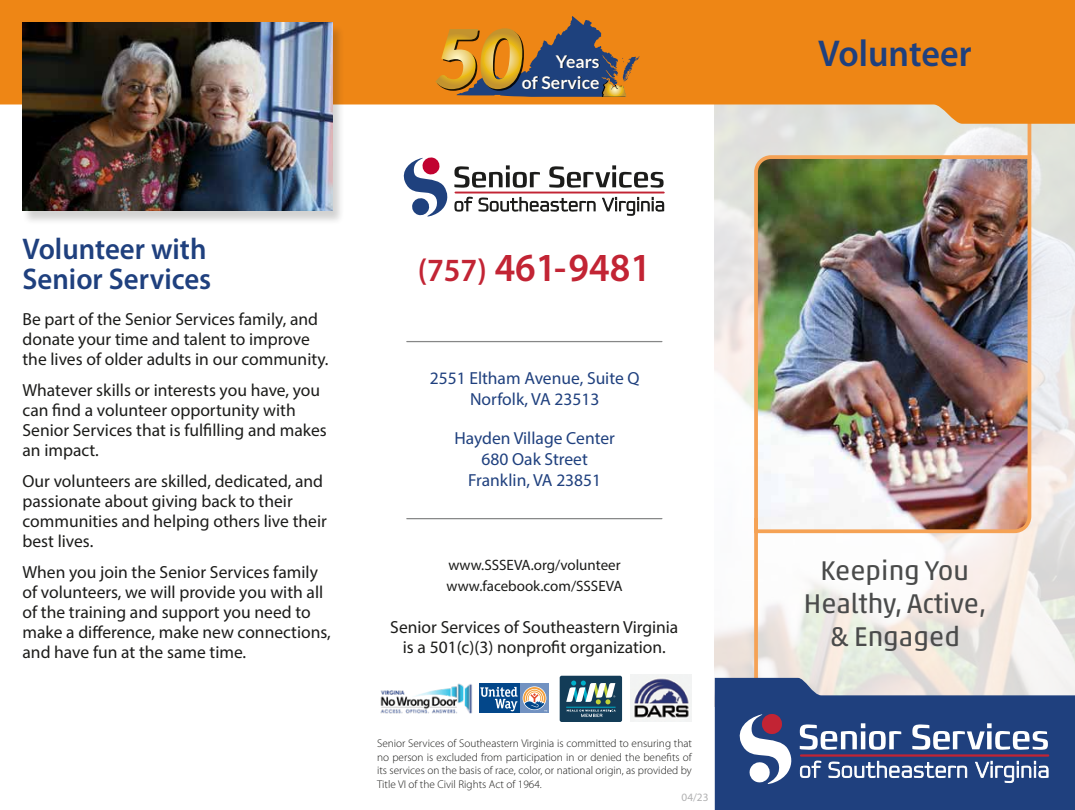
<style>
.page{position:relative;width:1075px;height:810px;background:#fff}
.page>*{position:absolute;margin:0;border:0;box-sizing:border-box;transform-origin:0 0}
.t1{font:600 40px "Myriad Pro";color:#c22434;scale:.96 1}
.t2{font:600 37.5px "Myriad Pro";color:#1f407e;scale:.96 1}
.t3{font:600 30px/30px "Myriad Pro";color:#1f407e;scale:.96 1}
.t4{font:27.5px/33px "Akko Pro";color:#4a4b4b;text-align:center}
.t5{font:700 17.62px/21.1px "Lato";color:#fff;text-align:right}
.t6{font:17.5px/20px "Myriad Pro";color:#1c1c1a}
.t7{font:17.5px/21.2px "Myriad Pro";color:#1f407e;text-align:center}
.t8{font:15px/20.6px "Myriad Pro";color:#1c1c1a}
.t9{font:300 11.25px/13.5px "Myriad Pro";color:#1c1c1a;text-align:justify}
.t10{font:11.25px "Myriad Pro";color:#b1b1b2}
.s1{font-size:32.5px}
</style>
<div class="page">
<svg style="left:714px;top:124px;width:360px;height:554px"></svg>
<img style="left:752px;top:153px;width:281px;height:382px">
<hr style="left:754px;top:518px;width:3px;height:172px;background:#f5a255">
<svg style="left:1027px;top:124px;width:4px;height:45px"></svg>
<svg style="left:0;top:0;width:1074px;height:124px;background:#ee9535"></svg>
<svg style="left:714px;top:678px;width:360px;height:132px;background:#3e598d"></svg>
<svg style="left:737px;top:713px;width:55px;height:72px"></svg>
<svg style="left:799px;top:723px;width:102px;height:27px"></svg>
<svg style="left:912px;top:723px;width:135px;height:27px"></svg>
<svg style="left:799px;top:760px;width:22px;height:18px"></svg>
<svg style="left:828px;top:761px;width:139px;height:17px"></svg>
<svg style="left:974px;top:761px;width:74px;height:22px"></svg>
<hr style="left:801px;top:754px;width:247px;height:3px;background:#c22434">
<div style="left:21px;top:24px;width:323px;height:201px;background:#1c1c1a;opacity:.2"></div>
<img style="left:22px;top:22px;width:310px;height:188px">
<div style="left:559px;top:676px;width:63px;height:46px;background:#133c57;border-radius:2px"></div>
<hr style="left:566px;top:707px;width:49px;height:1px;background:#00b0ca">
<svg style="left:566px;top:681px;width:49px;height:23px"></svg>
<svg style="left:566px;top:710px;width:49px;height:7px"></svg>
<img style="left:630px;top:675px;width:62px;height:47px">
<div style="left:520px;top:684px;width:29px;height:29px;background:#7292c1"></div>
<div style="left:479px;top:684px;width:41px;height:29px;background:#03478a"></div>
<svg style="left:523px;top:687px;width:24px;height:24px"></svg>
<svg style="left:480px;top:687px;width:37px;height:24px"></svg>
<img style="left:380px;top:683px;width:92px;height:31px">
<svg style="left:435px;top:16px;width:204px;height:81px;background:#9d723f"></svg>
<svg style="left:403px;top:157px;width:45px;height:60px"></svg>
<svg style="left:454px;top:165px;width:86px;height:23px"></svg>
<svg style="left:549px;top:165px;width:114px;height:23px"></svg>
<svg style="left:454px;top:197px;width:18px;height:15px"></svg>
<svg style="left:478px;top:197px;width:117px;height:15px"></svg>
<svg style="left:602px;top:197px;width:62px;height:19px"></svg>
<hr style="left:455px;top:192px;width:208px;height:2px;background:#c22434">
<hr style="left:407px;top:518px;width:255px;height:1px;background:#868787">
<hr style="left:407px;top:341px;width:255px;height:1px;background:#868787">
<p class="t5" style="left:522px;top:51px;width:79px">Years<br>of Service</p>
<h3 class="t3" style="left:22px;top:233px;width:198px">Volunteer with<br>Senior Services</h3>
<p class="t6" style="left:22px;top:308px;width:307px">Be part of the Senior Services family, and donate your time and talent to improve the lives of older adults in our community.</p>
<p class="t6" style="left:22px;top:380px;width:306px">Whatever skills or interests you have, you can find a volunteer opportunity with Senior Services that is fulfilling and makes an impact.</p>
<p class="t6" style="left:22px;top:471px;width:306px">Our volunteers are skilled, dedicated, and passionate about giving back to their communities and helping others live their best lives.</p>
<p class="t6" style="left:22px;top:562px;width:310px">When you join the Senior Services family of volunteers, we will provide you with all of the training and support you need to make a difference, make new connections, and have fun at the same time.</p>
<h1 class="t1" style="left:418px;top:242px;width:244px"><span class="s1">(757)</span> 461-9481</h1>
<p class="t7" style="left:429px;top:367px;width:211px">2551 Eltham Avenue, Suite Q<br>Norfolk, VA 23513</p>
<p class="t7" style="left:454px;top:427px;width:162px">Hayden Village Center<br>680 Oak Street<br>Franklin, VA 23851</p>
<p class="t8" style="left:446px;top:555px;width:178px">www.SSSEVA.org/volunteer www.facebook.com/SSSEVA</p>
<p class="t6" style="left:390px;top:617px;width:289px;text-align:center">Senior Services of Southeastern Virginia is a 501(c)(3) nonprofit organization.</p>
<p class="t9" style="left:377px;top:736px;width:316px">Senior Services of Southeastern Virginia is committed to ensuring that no person is excluded from participation in or denied the benefits of its services on the basis of race, color, or national origin, as provided by Title VI of the Civil Rights Act of 1964.</p>
<p class="t10" style="left:681px;top:791px;width:28px">04/23</p>
<h2 class="t2" style="left:818px;top:30px;width:161px">Volunteer</h2>
<h3 class="t4" style="left:803px;top:553px;width:184px">Keeping You<br>Healthy, Active, &amp; Engaged</h3>
</div>
